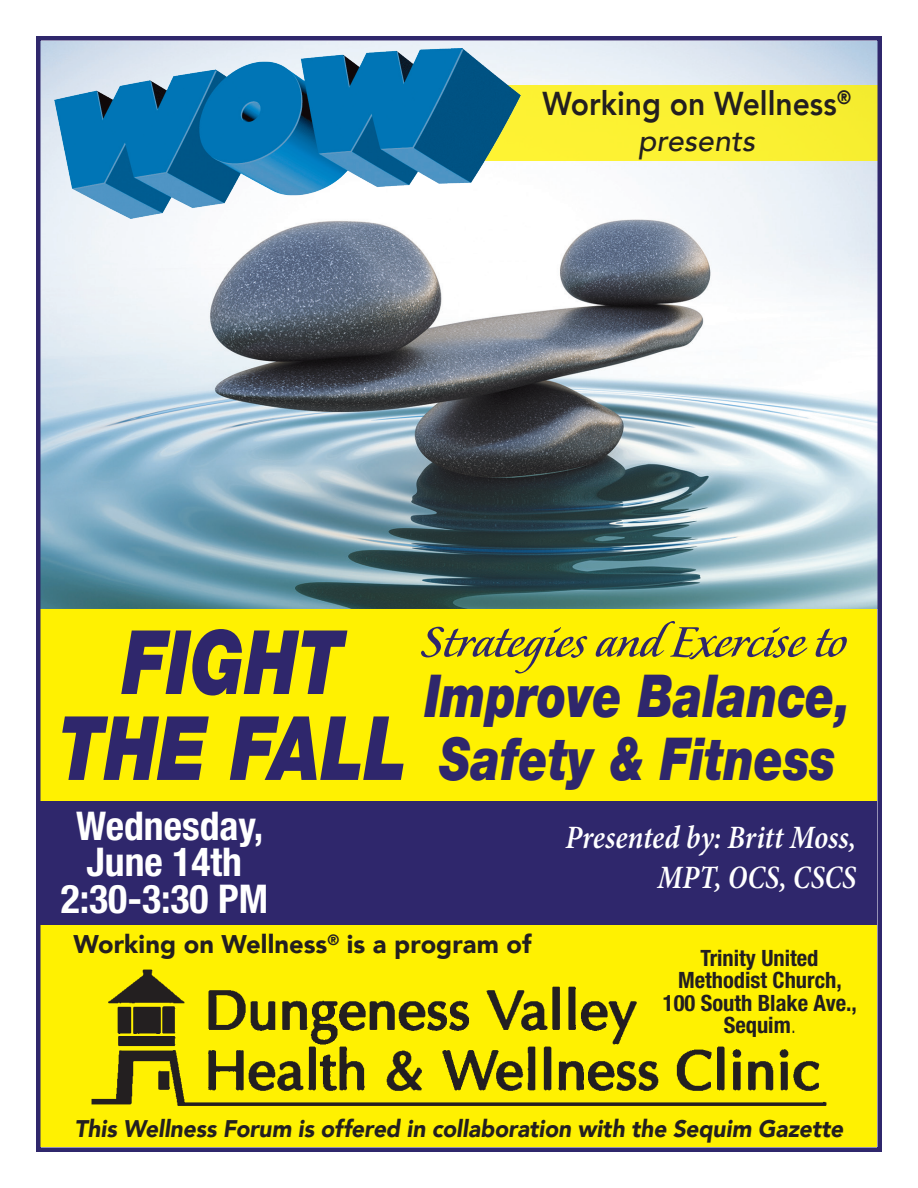
<style>
.page{position:relative;width:918px;height:1188px;background:#fff}
.page>*{position:absolute;margin:0;border:0;box-sizing:border-box;transform-origin:0 0}
.t1{font:italic 900 88.95px/85.9px "Helvetica Neue LT Std";color:#2f276c;text-align:center;scale:.79 1}
.t2{font:italic 900 59.25px/62.7px "Helvetica Neue LT Std";color:#2f276c;scale:.79 1}
.t3{font:54px "Florens LP Std";color:#2f276c}
.t4{font:700 condensed 39.6px/36.3px "Helvetica Neue LT Std";color:#fff;text-align:center}
.t5{font:italic 600 condensed 33px/40.8px "Minion Pro";color:#fff;text-align:right;scale:.95 1}
.t6{font:800 33px "Avenir";color:#231f20;scale:.91 1}
.t7{font:italic 500 30px "Avenir";color:#231f20}
.t8{font:900 25.5px "Avenir";letter-spacing:.005em;color:#231f20}
.t9{font:italic 900 24px "Avenir";letter-spacing:-.005em;color:#231f20;scale:.95 1}
.t10{font:700 condensed 22.5px/22.5px "Helvetica Neue LT Std";color:#231f20;text-align:center}
.s1{font-weight:300}
</style>
<div class="page">
<div style="left:40px;top:608px;width:838px;height:540px;background:#fff101"></div>
<img style="left:41px;top:42px;width:836px;height:567px">
<div style="left:40px;top:801px;width:838px;height:123px;background:#2f276c"></div>
<img style="left:91px;top:969px;width:736px;height:137px">
<div style="left:344px;top:85px;width:534px;height:76px;background:#fbf132"></div>
<img style="left:54px;top:48px;width:466px;height:170px">
<div style="left:36px;top:36px;width:846px;height:1116px;border:4px solid #2f276c"></div>
<h3 class="t6" style="left:542px;top:78px;width:341px">Working on Wellness<sup>®</sup></h3>
<p class="t7" style="left:638px;top:123px;width:119px">presents</p>
<h1 class="t1" style="left:59px;top:618px;width:442px">FIGHT<br>THE FALL</h1>
<h3 class="t4" style="left:61px;top:807px;width:209px">Wednesday,<br>June 14th<br>2:30-3:30 PM</h3>
<h3 class="t3" style="left:421px;top:607px;width:428px">Strategies and Exercise to</h3>
<h2 class="t2" style="left:425px;top:663px;width:541px">Improve Balance,<br>Safety &amp; Fitness</h2>
<h3 class="t5" style="left:565px;top:817px;width:308px">Presented by: Britt Moss,<br>MPT, OCS, CSCS</h3>
<p class="t8" style="left:74px;top:922px;width:460px">Working on Wellness<sup>®</sup> is a program of</p>
<p class="t10" style="left:663px;top:946px;width:196px">Trinity United<br>Methodist Church,<br>100 South Blake Ave.,<br>Sequim<span class="s1">.</span></p>
<p class="t9" style="left:75px;top:1109px;width:811px">This Wellness Forum is offered in collaboration with the Sequim Gazette</p>
</div>
